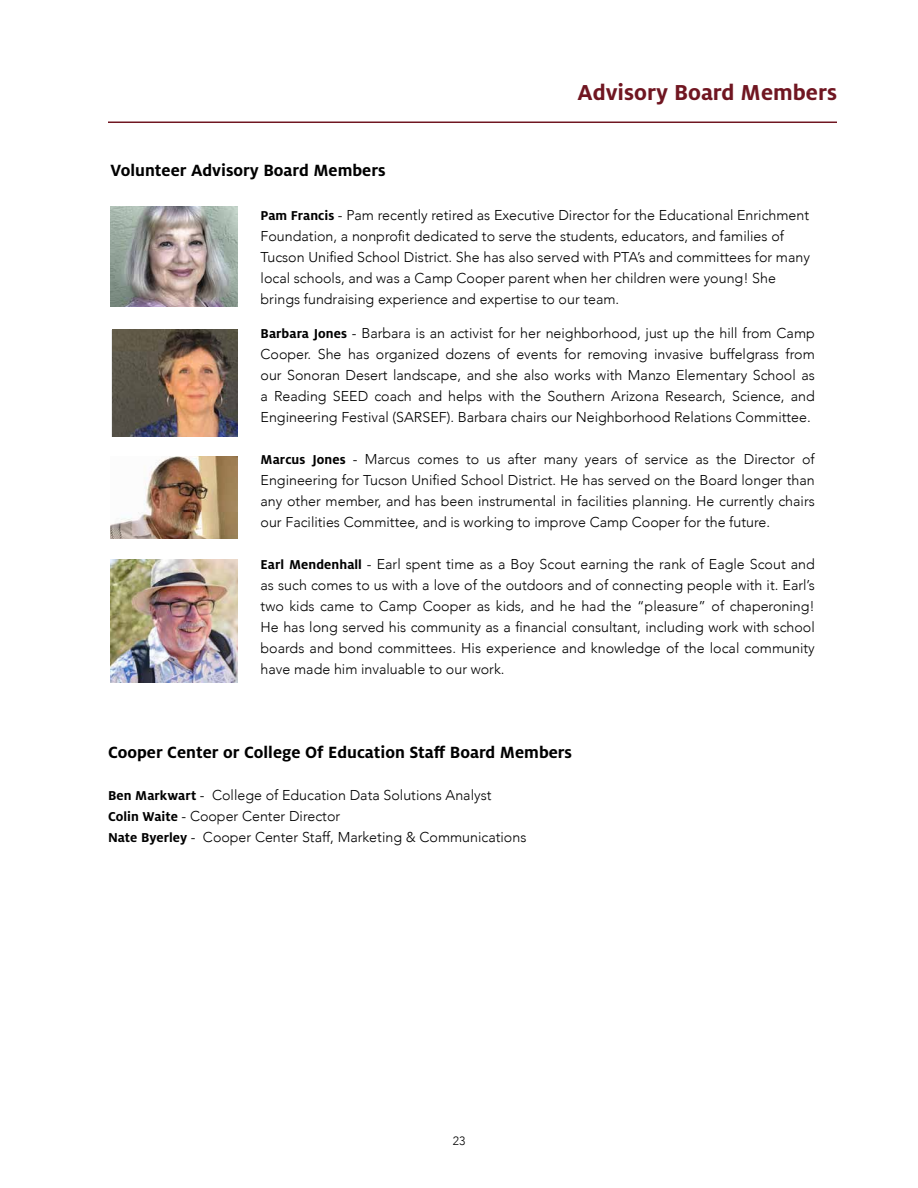
<style>
.page{position:relative;width:918px;height:1188px;background:#fff}
.page>*{position:absolute;margin:0;border:0;box-sizing:border-box;transform-origin:0 0}
.t1{font:700 24px "Milo OT";color:#701621}
.t2{font:700 18px "Milo OT";color:#000}
.t3{font:300 14.25px/21px "Avenir";color:#000;text-align:justify}
.t4{font:300 12px "Avenir";color:#000}
.s1{font-family:"Milo OT";font-weight:700}
</style>
<div class="page">
<hr style="left:108px;top:122px;width:729px;height:1px;background:#701621">
<img style="left:111px;top:206px;width:126px;height:101px">
<img style="left:112px;top:330px;width:125px;height:106px">
<img style="left:111px;top:457px;width:126px;height:82px">
<img style="left:111px;top:559px;width:126px;height:124px">
<p class="t2" style="left:111px;top:161px;width:276px">Volunteer Advisory Board Members</p>
<h1 class="t1" style="left:578px;top:79px;width:261px">Advisory Board Members</h1>
<p class="t3" style="left:261px;top:204px;width:551px;text-align:left"><span class="s1">Pam Francis</span> - Pam recently retired as Executive Director for the Educational Enrichment Foundation, a nonprofit dedicated to serve the students, educators, and families of Tucson Unified School District. She has also served with PTA’s and committees for many local schools, and was a Camp Cooper parent when her children were young! She brings fundraising experience and expertise to our team.</p>
<p class="t3" style="left:261px;top:323px;width:556px"><span class="s1">Barbara Jones</span> - Barbara is an activist for her neighborhood, just up the hill from Camp Cooper. She has organized dozens of events for removing invasive buffelgrass from our Sonoran Desert landscape, and she also works with Manzo Elementary School as a Reading SEED coach and helps with the Southern Arizona Research, Science, and Engineering Festival (SARSEF). Barbara chairs our Neighborhood Relations Committee.</p>
<p class="t3" style="left:261px;top:449px;width:556px"><span class="s1">Marcus Jones</span> - Marcus comes to us after many years of service as the Director of Engineering for Tucson Unified School District. He has served on the Board longer than any other member, and has been instrumental in facilities planning. He currently chairs our Facilities Committee, and is working to improve Camp Cooper for the future.</p>
<p class="t3" style="left:261px;top:554px;width:556px"><span class="s1">Earl Mendenhall</span> - Earl spent time as a Boy Scout earning the rank of Eagle Scout and as such comes to us with a love of the outdoors and of connecting people with it. Earl’s two kids came to Camp Cooper as kids, and he had the “pleasure” of chaperoning!<br>He has long served his community as a financial consultant, including work with school boards and bond committees. His experience and knowledge of the local community have made him invaluable to our work.</p>
<p class="t2" style="left:108px;top:742px;width:466px">Cooper Center or College Of Education Staff Board Members</p>
<p class="t3" style="left:108px;top:785px;width:420px;text-align:left"><span class="s1">Ben Markwart</span> - College of Education Data Solutions Analyst<br><span class="s1">Colin Waite</span> - Cooper Center Director<br><span class="s1">Nate Byerley</span> - Cooper Center Staff, Marketing &amp; Communications</p>
<p class="t4" style="left:453px;top:1134px;width:14px">23</p>
</div>
